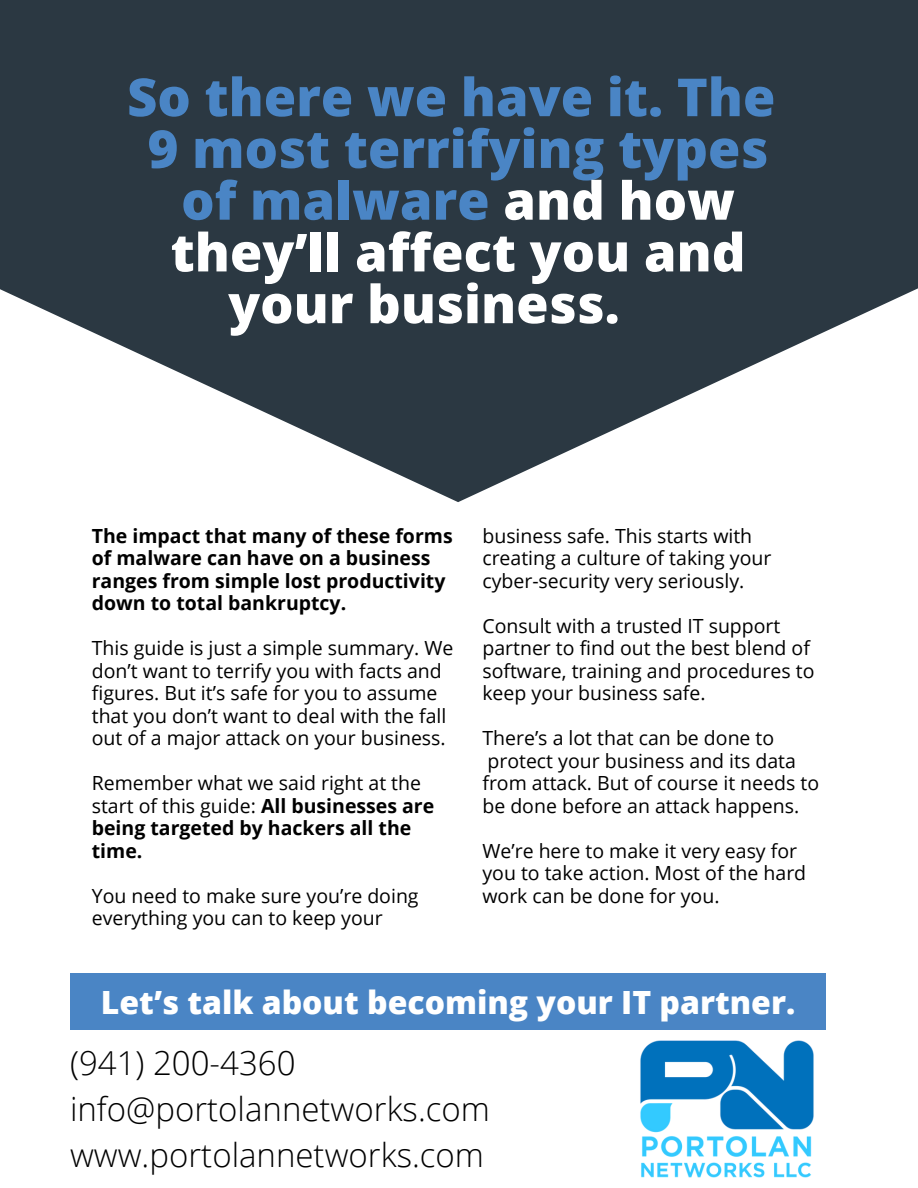
<style>
.page{position:relative;width:918px;height:1188px;background:#fff}
.page>*{position:absolute;margin:0;border:0;box-sizing:border-box;transform-origin:0 0}
.t1{font:800 52.5px "Open Sans";color:#4a85c5}
.t2{font:800 52.5px "Open Sans";color:#fff}
.t3{font:300 33px "Open Sans";color:#000}
.t4{font:800 31.95px "Open Sans";color:#fff}
.t5{font:19.5px/22.5px "Open Sans";color:#000}
.t6{font:700 19.5px/22.5px "Open Sans";color:#000}
.s1{color:#fff}
.s2{font-weight:400}
</style>
<div class="page">
<svg style="left:0;top:0;width:918px;height:502px;fill:#2b3842"></svg>
<div style="left:70px;top:974px;width:756px;height:56px;background:#4a85c5"></div>
<img style="left:640px;top:1040px;width:174px;height:138px">
<p class="t1" style="left:127px;top:60px;width:650px">So there we have it. The</p>
<p class="t1" style="left:148px;top:112px;width:622px">9 most terrifying types</p>
<p class="t1" style="left:181px;top:164px;width:555px">of malware <span class="s1">and how</span></p>
<p class="t2" style="left:171px;top:215px;width:576px">they’ll affect you and</p>
<p class="t2" style="left:228px;top:267px;width:393px">your business.</p>
<p class="t6" style="left:92px;top:524px;width:362px">The impact that many of these forms of malware can have on a business ranges from simple lost productivity down to total bankruptcy.</p>
<p class="t5" style="left:92px;top:636px;width:363px">This guide is just a simple summary. We don’t want to terrify you with facts and figures. But it’s safe for you to assume that you don’t want to deal with the fall out of a major attack on your business.</p>
<p class="t6" style="left:92px;top:771px;width:344px"><span class="s2">Remember what we said right at the start of this guide:</span> All businesses are being targeted by hackers all the time.</p>
<p class="t5" style="left:92px;top:884px;width:328px">You need to make sure you’re doing</p>
<p class="t5" style="left:92px;top:906px;width:293px">everything you can to keep your</p>
<p class="t5" style="left:482px;top:524px;width:290px">business safe. This starts with creating a culture of taking your cyber-security very seriously.</p>
<p class="t5" style="left:482px;top:614px;width:334px">Consult with a trusted IT support partner to find out the best blend of software, training and procedures to keep your business safe.</p>
<p class="t5" style="left:482px;top:726px;width:338px">There’s a lot that can be done to protect your business and its data from attack. But of course it needs to be done before an attack happens.</p>
<p class="t5" style="left:482px;top:839px;width:325px">We’re here to make it very easy for you to take action. Most of the hard work can be done for you.</p>
<p class="t4" style="left:101px;top:980px;width:696px">Let’s talk about becoming your IT partner.</p>
<p class="t3" style="left:70px;top:1039px;width:227px">(941) 200-4360</p>
<p class="t3" style="left:70px;top:1085px;width:421px">info@portolannetworks.com</p>
<p class="t3" style="left:70px;top:1132px;width:415px">www.portolannetworks.com</p>
</div>
